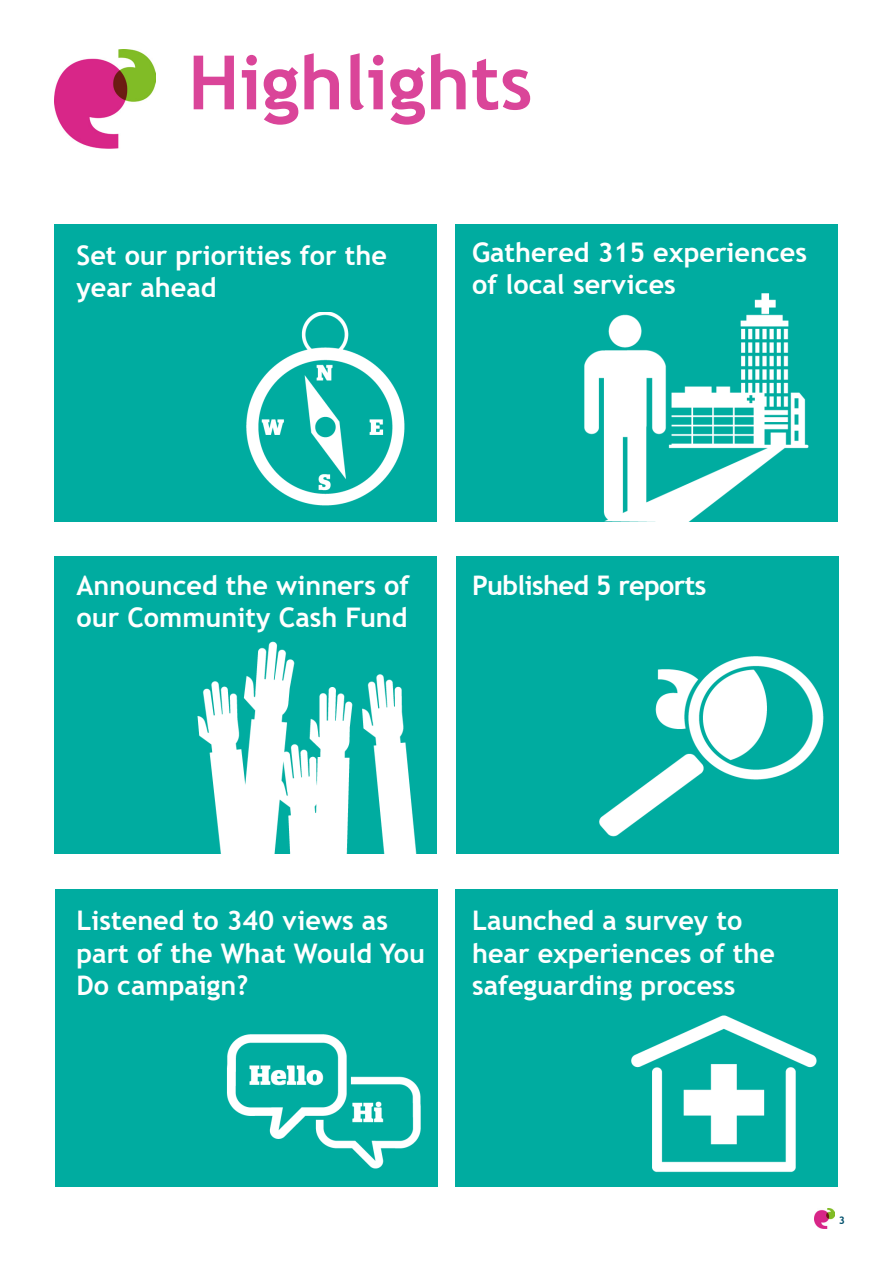
<style>
.page{position:relative;width:893px;height:1263px;background:#fff}
.page>*{position:absolute;margin:0;border:0;box-sizing:border-box;transform-origin:0 0}
.t1{font:700 75px "Trebuchet MS";color:#da4599}
.t2{font:700 27px/32.4px "Trebuchet MS";color:#fff}
.t3{font:700 27px "Trebuchet MS";letter-spacing:-.025em;color:#fff}
.t4{font:700 10.5px "Trebuchet MS";color:#004f6b}
</style>
<div class="page">
<img style="left:814px;top:1209px;width:20px;height:19px">
<img style="left:54px;top:49px;width:101px;height:99px">
<div style="left:54px;top:557px;width:383px;height:297px;background:#00aca0"></div>
<div style="left:55px;top:889px;width:382px;height:298px;background:#00aca0"></div>
<div style="left:455px;top:224px;width:383px;height:298px;background:#00aca0"></div>
<img style="left:584px;top:293px;width:225px;height:229px">
<div style="left:456px;top:557px;width:383px;height:297px;background:#00aca0"></div>
<div style="left:455px;top:889px;width:383px;height:298px;background:#00aca0"></div>
<div style="left:54px;top:224px;width:383px;height:298px;background:#00aca0"></div>
<img style="left:631px;top:1015px;width:186px;height:158px">
<img style="left:226px;top:1034px;width:195px;height:135px">
<img style="left:197px;top:641px;width:220px;height:213px">
<img style="left:599px;top:656px;width:225px;height:181px">
<img style="left:246px;top:313px;width:159px;height:193px">
<p class="t1" style="left:188px;top:36px;width:346px">Highlights</p>
<p class="t2" style="left:77px;top:239px;width:312px">Set our priorities for the year ahead</p>
<p class="t2" style="left:472px;top:236px;width:336px">Gathered 315 experiences of local services</p>
<p class="t2" style="left:77px;top:569px;width:334px">Announced the winners of our Community Cash Fund</p>
<p class="t3" style="left:472px;top:569px;width:236px">Published 5 reports</p>
<p class="t2" style="left:77px;top:904px;width:350px">Listened to 340 views as part of the What Would You<br>Do campaign?</p>
<p class="t2" style="left:472px;top:904px;width:305px">Launched a survey to hear experiences of the safeguarding process</p>
<p class="t4" style="left:839px;top:1214px;width:8px">3</p>
</div>
